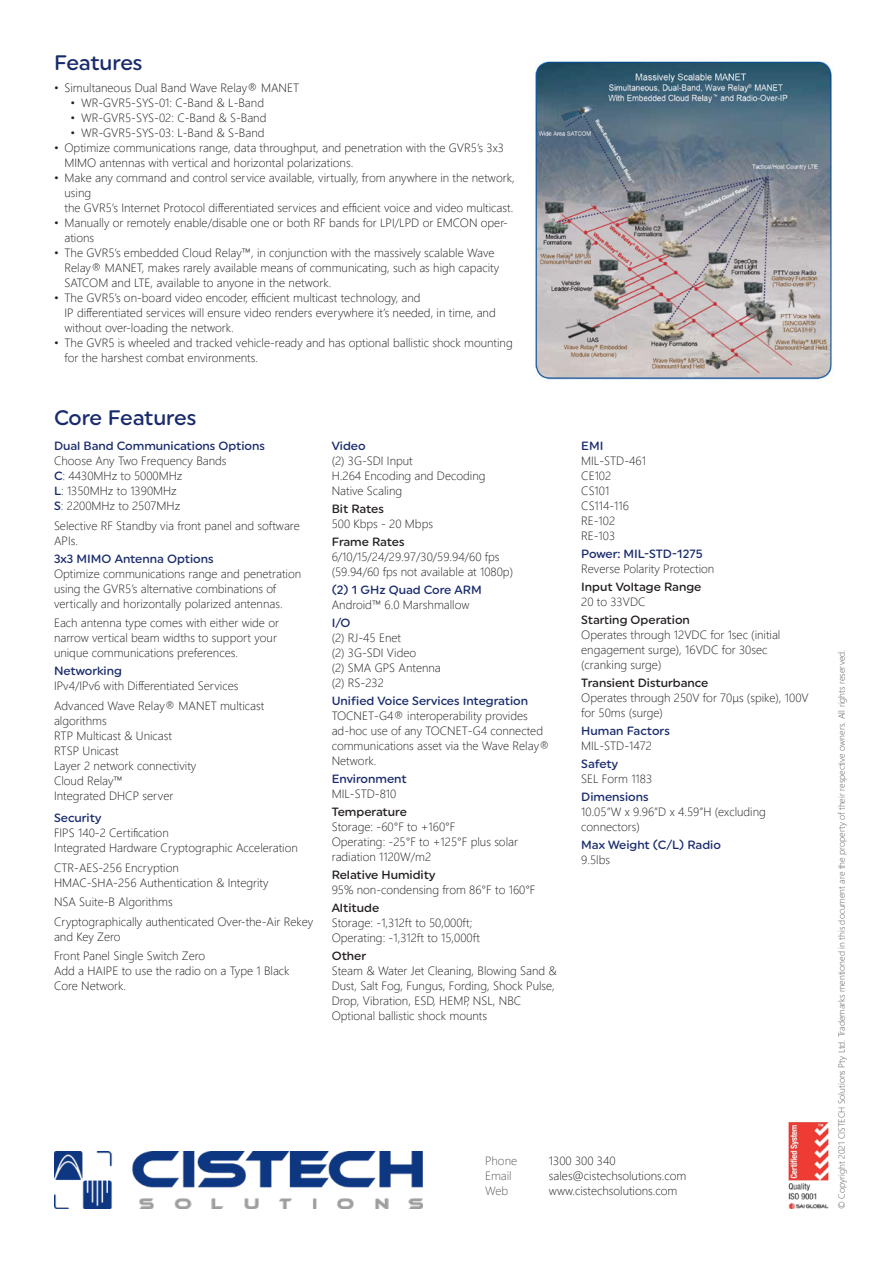
<style>
.page{position:relative;width:893px;height:1263px;background:#fff}
.page>*{position:absolute;margin:0;border:0;box-sizing:border-box;transform-origin:0 0}
.Second_Page_Heading{font:500 21px "Uniform Rounded";letter-spacing:-.01em;color:#192b6c}
.t1{font:300 12px/15px "Segoe UI";color:#231f20}
.Second_Page_Bold{font:500 12px "Uniform Rounded";color:#192b6c}
.Second_Page_Bold-2{font:500 12px "Uniform Rounded";color:#231f20}
.t2{font:300 12px "Segoe UI";color:#57585a}
.t3{font:300 9px "Segoe UI";color:#57585a}
.s1{font-family:"Uniform Rounded";font-weight:500;color:#192b6c}
</style>
<div class="page">
<img style="left:54px;top:1151px;width:369px;height:58px">
<img style="left:788px;top:1122px;width:41px;height:87px">
<img style="left:535px;top:61px;width:297px;height:319px">
<p class="Second_Page_Heading" style="left:54px;top:50px;width:90px">Features</p>
<p class="t1" style="left:54px;top:79px;width:247px">• Simultaneous Dual Band Wave Relay® MANET</p>
<p class="t1" style="left:70px;top:94px;width:195px">• WR-GVR5-SYS-01: C-Band &amp; L-Band</p>
<p class="t1" style="left:70px;top:109px;width:197px">• WR-GVR5-SYS-02: C-Band &amp; S-Band</p>
<p class="t1" style="left:70px;top:124px;width:195px">• WR-GVR5-SYS-03: L-Band &amp; S-Band</p>
<p class="t1" style="left:64px;top:139px;width:441px;text-indent:-10px">• Optimize communications range, data throughput, and penetration with the GVR5’s 3x3<br>MIMO antennas with vertical and horizontal polarizations.</p>
<p class="t1" style="left:64px;top:169px;width:452px;text-indent:-10px">• Make any command and control service available, virtually, from anywhere in the network, using<br>the GVR5’s Internet Protocol differentiated services and efficient voice and video multicast.</p>
<p class="t1" style="left:64px;top:214px;width:445px;text-indent:-10px">• Manually or remotely enable/disable one or both RF bands for LPI/LPD or EMCON oper&shy;ations</p>
<p class="t1" style="left:64px;top:244px;width:436px;text-indent:-10px">• The GVR5’s embedded Cloud Relay™, in conjunction with the massively scalable Wave<br>Relay® MANET, makes rarely available means of communicating, such as high capacity<br>SATCOM and LTE, available to anyone in the network.</p>
<p class="t1" style="left:64px;top:289px;width:433px;text-indent:-10px">• The GVR5’s on-board video encoder, efficient multicast technology, and<br>IP differentiated services will ensure video renders everywhere it’s needed, in time, and without over-loading the network.</p>
<p class="t1" style="left:64px;top:334px;width:450px;text-indent:-10px">• The GVR5 is wheeled and tracked vehicle-ready and has optional ballistic shock mounting for the harshest combat environments.</p>
<p class="Second_Page_Heading" style="left:54px;top:405px;width:144px">Core Features</p>
<p class="Second_Page_Bold" style="left:54px;top:439px;width:212px">Dual Band Communications Options</p>
<p class="t1" style="left:54px;top:452px;width:174px">Choose Any Two Frequency Bands</p>
<p class="t1" style="left:54px;top:467px;width:130px"><span class="s1">C</span>: 4430MHz to 5000MHz</p>
<p class="t1" style="left:54px;top:482px;width:124px"><span class="s1">L</span>: 1350MHz to 1390MHz</p>
<p class="t1" style="left:54px;top:497px;width:128px"><span class="s1">S</span>: 2200MHz to 2507MHz</p>
<p class="t1" style="left:54px;top:517px;width:247px">Selective RF Standby via front panel and software<br>APIs.</p>
<p class="Second_Page_Bold" style="left:54px;top:551px;width:161px">3x3 MIMO Antenna Options</p>
<p class="t1" style="left:54px;top:565px;width:249px">Optimize communications range and penetration using the GVR5’s alternative combinations of vertically and horizontally polarized antennas.</p>
<p class="t1" style="left:54px;top:614px;width:226px">Each antenna type comes with either wide or narrow vertical beam widths to support your unique communications preferences.</p>
<p class="Second_Page_Bold" style="left:54px;top:664px;width:69px">Networking</p>
<p class="t1" style="left:54px;top:677px;width:186px">IPv4/IPv6 with Differentiated Services</p>
<p class="t1" style="left:54px;top:697px;width:212px">Advanced Wave Relay® MANET multicast algorithms<br>RTP Multicast &amp; Unicast<br>RTSP Unicast<br>Layer 2 network connectivity<br>Cloud Relay™<br>Integrated DHCP server</p>
<p class="Second_Page_Bold" style="left:54px;top:811px;width:49px">Security</p>
<p class="t1" style="left:54px;top:824px;width:245px">FIPS 140-2 Certification<br>Integrated Hardware Cryptographic Acceleration</p>
<p class="t1" style="left:54px;top:859px;width:216px">CTR-AES-256 Encryption<br>HMAC-SHA-256 Authentication &amp; Integrity</p>
<p class="t1" style="left:54px;top:893px;width:120px">NSA Suite-B Algorithms</p>
<p class="t1" style="left:54px;top:913px;width:261px">Cryptographically authenticated Over-the-Air Rekey and Key Zero</p>
<p class="t1" style="left:54px;top:947px;width:237px">Front Panel Single Switch Zero<br>Add a HAIPE to use the radio on a Type 1 Black<br>Core Network.</p>
<p class="Second_Page_Bold" style="left:332px;top:439px;width:35px">Video</p>
<p class="t1" style="left:332px;top:452px;width:155px">(2) 3G-SDI Input<br>H.264 Encoding and Decoding<br>Native Scaling</p>
<p class="Second_Page_Bold-2" style="left:332px;top:502px;width:54px">Bit Rates</p>
<p class="t1" style="left:332px;top:515px;width:103px">500 Kbps - 20 Mbps</p>
<p class="Second_Page_Bold-2" style="left:332px;top:535px;width:74px">Frame Rates</p>
<p class="t1" style="left:332px;top:548px;width:183px">6/10/15/24/29.97/30/59.94/60 fps (59.94/60 fps not available at 1080p)</p>
<p class="Second_Page_Bold" style="left:332px;top:583px;width:152px">(2) 1 GHz Quad Core ARM</p>
<p class="t1" style="left:332px;top:596px;width:139px">Android™ 6.0 Marshmallow</p>
<p class="Second_Page_Bold" style="left:332px;top:616px;width:20px">I/O</p>
<p class="t1" style="left:332px;top:629px;width:111px">(2) RJ-45 Enet<br>(2) 3G-SDI Video<br>(2) SMA GPS Antenna (2) RS-232</p>
<p class="Second_Page_Bold" style="left:332px;top:694px;width:198px">Unified Voice Services Integration</p>
<p class="t1" style="left:332px;top:707px;width:219px">TOCNET-G4® interoperability provides ad-hoc use of any TOCNET-G4 connected communications asset via the Wave Relay®<br>Network.</p>
<p class="Second_Page_Bold" style="left:332px;top:772px;width:76px">Environment</p>
<p class="t1" style="left:332px;top:785px;width:66px">MIL-STD-810</p>
<p class="Second_Page_Bold-2" style="left:332px;top:805px;width:77px">Temperature</p>
<p class="t1" style="left:332px;top:818px;width:125px">Storage: -60°F to +160°F</p>
<p class="t1" style="left:332px;top:833px;width:188px">Operating: -25°F to +125°F plus solar radiation 1120W/m2</p>
<p class="Second_Page_Bold-2" style="left:332px;top:868px;width:105px">Relative Humidity</p>
<p class="t1" style="left:332px;top:881px;width:205px">95% non-condensing from 86°F to 160°F</p>
<p class="Second_Page_Bold-2" style="left:332px;top:901px;width:49px">Altitude</p>
<p class="t1" style="left:332px;top:914px;width:142px">Storage: -1,312ft to 50,000ft;</p>
<p class="t1" style="left:332px;top:929px;width:150px">Operating: -1,312ft to 15,000ft</p>
<p class="Second_Page_Bold-2" style="left:332px;top:949px;width:36px">Other</p>
<p class="t1" style="left:332px;top:962px;width:227px">Steam &amp; Water Jet Cleaning, Blowing Sand &amp; Dust, Salt Fog, Fungus, Fording, Shock Pulse, Drop, Vibration, ESD, HEMP, NSL, NBC Optional ballistic shock mounts</p>
<p class="Second_Page_Bold" style="left:581px;top:439px;width:24px">EMI</p>
<p class="t1" style="left:581px;top:452px;width:66px">MIL-STD-461<br>CE102<br>CS101<br>CS114-116<br>RE-102<br>RE-103</p>
<p class="Second_Page_Bold" style="left:581px;top:547px;width:123px">Power: MIL-STD-1275</p>
<p class="t1" style="left:581px;top:560px;width:135px">Reverse Polarity Protection</p>
<p class="Second_Page_Bold-2" style="left:581px;top:580px;width:122px">Input Voltage Range</p>
<p class="t1" style="left:581px;top:593px;width:66px">20 to 33VDC</p>
<p class="Second_Page_Bold-2" style="left:581px;top:613px;width:110px">Starting Operation</p>
<p class="t1" style="left:581px;top:626px;width:201px">Operates through 12VDC for 1sec (initial engagement surge), 16VDC for 30sec (cranking surge)</p>
<p class="Second_Page_Bold-2" style="left:581px;top:676px;width:129px">Transient Disturbance</p>
<p class="t1" style="left:581px;top:689px;width:229px">Operates through 250V for 70μs (spike), 100V for 50ms (surge)</p>
<p class="Second_Page_Bold" style="left:581px;top:724px;width:90px">Human Factors</p>
<p class="t1" style="left:581px;top:737px;width:72px">MIL-STD-1472</p>
<p class="Second_Page_Bold" style="left:581px;top:757px;width:38px">Safety</p>
<p class="t1" style="left:581px;top:770px;width:73px">SEL Form 1183</p>
<p class="Second_Page_Bold" style="left:581px;top:790px;width:69px">Dimensions</p>
<p class="t1" style="left:581px;top:803px;width:186px">10.05”W x 9.96”D x 4.59”H (excluding connectors)</p>
<p class="Second_Page_Bold" style="left:581px;top:838px;width:141px">Max Weight (C/L) Radio</p>
<p class="t1" style="left:581px;top:851px;width:30px">9.5lbs</p>
<p class="t2" style="left:485px;top:1149px;width:34px">Phone</p>
<p class="t1" style="left:549px;top:1152px;width:68px">1300 300 340</p>
<p class="t2" style="left:485px;top:1164px;width:28px">Email</p>
<p class="t1" style="left:549px;top:1167px;width:139px">sales@cistechsolutions.com</p>
<p class="t2" style="left:485px;top:1179px;width:25px">Web</p>
<p class="t1" style="left:549px;top:1182px;width:130px">www.cistechsolutions.com</p>
<p class="t3" style="left:833px;top:1209px;width:561px;rotate:-90deg">© Copyright 2021 CISTECH Solutions Pty Ltd. Trademarks mentioned in this document are the property of their respective owners. All rights reserved.</p>
</div>
